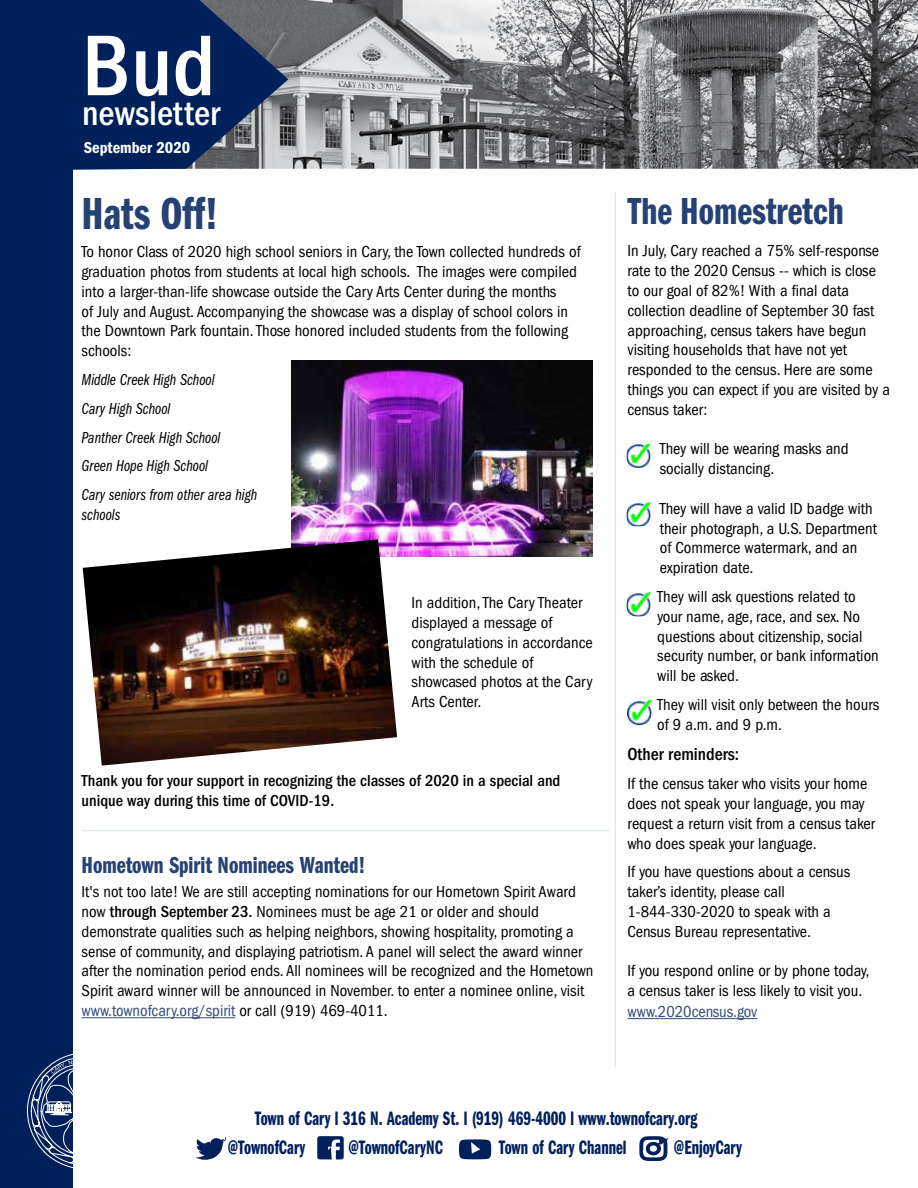
<style>
.page{position:relative;width:918px;height:1188px;background:#fff}
.page>*{position:absolute;margin:0;border:0;box-sizing:border-box;transform-origin:0 0}
.t1{font:500 condensed 89.1px "Franklin Gothic LT Pro";color:#fff}
.t2{font:46.5px "Franklin Gothic LT Pro Dm Cm";color:#264174}
.t3{font:39px "Franklin Gothic LT Pro Dm Cm";color:#264174}
.t4{font:500 condensed 35.7px "Franklin Gothic LT Pro";color:#fff}
.t5{font:24px "Franklin Gothic URW Com Dem";color:#264174}
.t6{font:20.1px "Franklin Gothic URW Com Dem";color:#00205c;scale:.89 1}
.t7{font:500 condensed 18px "Franklin Gothic LT Pro";color:#000}
.t8{font:condensed 16.5px/19.8px "Franklin Gothic LT Pro";color:#000}
.t9{font:16.5px/28.8px "Franklin Gothic LT Pro Bk Cm It";color:#000}
.t10{font:500 condensed 16.5px/19.8px "Franklin Gothic LT Pro";color:#000}
.t11{font:condensed 16.5px "Franklin Gothic LT Pro";color:#334c7c}
.t12{font:16.5px "Franklin Gothic LT Pro Cn Dm";color:#fff}
.s1{font-weight:500}
.s2{color:#334c7c}
</style>
<div class="page">
<svg style="left:195px;top:1137px;width:31px;height:23px"></svg>
<svg style="left:459px;top:1139px;width:32px;height:20px"></svg>
<svg style="left:639px;top:1136px;width:29px;height:25px"></svg>
<img style="left:288px;top:0;width:630px;height:169px">
<div style="left:0;top:169px;width:72px;height:1019px;background:#00205c"></div>
<svg style="left:0;top:0;width:288px;height:170px;background:#132e62"></svg>
<svg style="left:27px;top:1053px;width:46px;height:117px"></svg>
<svg style="left:317px;top:1136px;width:27px;height:23px"></svg>
<hr style="left:615px;top:192px;width:1px;height:875px;background:#e3eaee">
<hr style="left:627px;top:1018px;width:130px;height:1px;background:#334c7c">
<img style="left:627px;top:444px;width:24px;height:24px">
<img style="left:627px;top:502px;width:24px;height:24px">
<img style="left:292px;top:361px;width:300px;height:195px">
<img style="left:83px;top:539px;width:314px;height:227px">
<hr style="left:82px;top:1017px;width:153px;height:1px;background:#334c7c">
<hr style="left:82px;top:830px;width:527px;height:1px;background:#e3eaee">
<img style="left:627px;top:700px;width:24px;height:24px">
<img style="left:627px;top:592px;width:24px;height:24px">
<h1 class="t1" style="left:82px;top:15px;width:135px">Bud</h1>
<h3 class="t4" style="left:82px;top:93px;width:140px">newsletter</h3>
<p class="t12" style="left:84px;top:139px;width:108px">September 2020</p>
<h2 class="t2" style="left:82px;top:188px;width:138px">Hats Off!</h2>
<p class="t8" style="left:82px;top:242px;width:501px">To honor Class of 2020 high school seniors in Cary, the Town collected hundreds of graduation photos from students at local high schools. The images were compiled into a larger-than-life showcase outside the Cary Arts Center during the months<br>of July and August. Accompanying the showcase was a display of school colors in the Downtown Park fountain. Those honored included students from the following schools:</p>
<p class="t9" style="left:82px;top:365px;width:177px">Middle Creek High School<br>Cary High School<br>Panther Creek High School<br>Green Hope High School<br>Cary seniors from other area high</p>
<p class="t9" style="left:82px;top:500px;width:40px">schools</p>
<p class="t8" style="left:412px;top:593px;width:183px">In addition, The Cary Theater displayed a message of congratulations in accordance with the schedule of showcased photos at the Cary<br>Arts Center.</p>
<p class="t10" style="left:82px;top:771px;width:480px">Thank you for your support in recognizing the classes of 2020 in a special and unique way during this time of COVID-19.</p>
<h3 class="t5" style="left:82px;top:848px;width:285px">Hometown Spirit Nominees Wanted!</h3>
<p class="t8" style="left:82px;top:882px;width:513px">It's not too late! We are still accepting nominations for our Hometown Spirit Award now <span class="s1">through September 23.</span> Nominees must be age 21 or older and should demonstrate qualities such as helping neighbors, showing hospitality, promoting a sense of community, and displaying patriotism. A panel will select the award winner after the nomination period ends. All nominees will be recognized and the Hometown Spirit award winner will be announced in November. to enter a nominee online, visit <span class="s2">www.townofcary.org/spirit</span> or call (919) 469-4011.</p>
<h3 class="t3" style="left:627px;top:190px;width:218px">The Homestretch</h3>
<p class="t8" style="left:627px;top:241px;width:264px">In July, Cary reached a 75% self-response rate to the 2020 Census -- which is close to our goal of 82%! With a final data collection deadline of September 30 fast approaching, census takers have begun visiting households that have not yet responded to the census. Here are some things you can expect if you are visited by a census taker:</p>
<p class="t8" style="left:660px;top:439px;width:190px">They will be wearing masks and socially distancing.</p>
<p class="t8" style="left:660px;top:499px;width:219px">They will have a valid ID badge with their photograph, a U.S. Department of Commerce watermark, and an expiration date.</p>
<p class="t8" style="left:657px;top:587px;width:223px">They will ask questions related to your name, age, race, and sex. No questions about citizenship, social security number, or bank information will be asked.</p>
<p class="t8" style="left:657px;top:695px;width:224px">They will visit only between the hours of 9 a.m. and 9 p.m.</p>
<p class="t7" style="left:627px;top:744px;width:113px">Other reminders:</p>
<p class="t8" style="left:627px;top:774px;width:249px">If the census taker who visits your home does not speak your language, you may request a return visit from a census taker who does speak your language.</p>
<p class="t8" style="left:627px;top:862px;width:224px">If you have questions about a census taker’s identity, please call<br>1-844-330-2020 to speak with a<br>Census Bureau representative.</p>
<p class="t8" style="left:627px;top:960px;width:243px;line-height:20.7px">If you respond online or by phone today, a census taker is less likely to visit you.</p>
<p class="t11" style="left:627px;top:1002px;width:131px">www.2020census.gov</p>
<p class="t6" style="left:255px;top:1105px;width:499px">Town of Cary l 316 N. Academy St. l (919) 469-4000 l www.townofcary.org</p>
<p class="t6" style="left:228px;top:1133px;width:89px">@TownofCary</p>
<p class="t6" style="left:348px;top:1133px;width:108px">@TownofCaryNC</p>
<p class="t6" style="left:499px;top:1133px;width:145px">Town of Cary Channel</p>
<p class="t6" style="left:674px;top:1133px;width:78px">@EnjoyCary</p>
</div>
